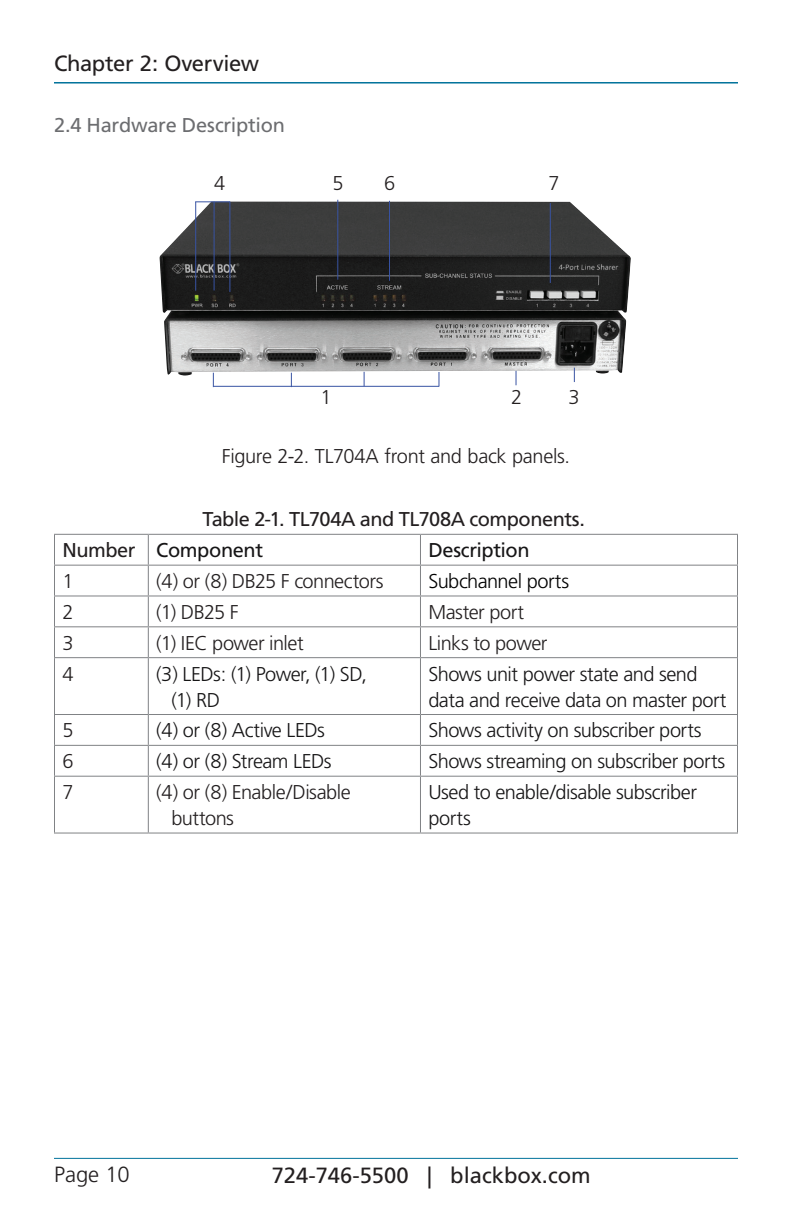
<style>
.page{position:relative;width:792px;height:1224px;background:#fff}
.page>*{position:absolute;margin:0;border:0;box-sizing:border-box;transform-origin:0 0}
.t1{font:22px "Frutiger";color:#231f20}
.t2{font:300 22px "Frutiger";color:#231f20}
.t3{font:300 20px/26px "Frutiger";letter-spacing:-.025em;color:#161516}
.t4{font:300 20px/26px "Frutiger";letter-spacing:-.025em;color:#231f20}
.t5{font:20px/30.8px "Frutiger";letter-spacing:-.025em;color:#231f20}
.t6{font:20px "Frutiger";letter-spacing:-.015em;color:#6c6d70}
.t7{font:300 20px "Frutiger";letter-spacing:-.025em;color:#000}
.t8{font:20px "Frutiger";letter-spacing:-.02em;color:#161516}
.s1{color:#161516}
</style>
<div class="page">
<hr style="left:54px;top:1158px;width:684px;height:1px;background:#00729b">
<hr style="left:54px;top:82px;width:684px;height:2px;background:#00729b">
<img style="left:159px;top:201px;width:472px;height:175px">
<hr style="left:337px;top:200px;width:1px;height:80px;background:#3853a3">
<hr style="left:389px;top:201px;width:1px;height:80px;background:#3853a3">
<hr style="left:550px;top:203px;width:1px;height:80px;background:#3853a3">
<svg style="left:291px;top:373px;width:1px;height:13px"></svg>
<svg style="left:516px;top:371px;width:1px;height:14px"></svg>
<svg style="left:438px;top:372px;width:1px;height:14px"></svg>
<svg style="left:364px;top:372px;width:1px;height:14px"></svg>
<svg style="left:213px;top:373px;width:1px;height:14px"></svg>
<svg style="left:574px;top:368px;width:1px;height:14px"></svg>
<hr style="left:214px;top:386px;width:225px;height:1px;background:#3853a3">
<hr style="left:195px;top:202px;width:1px;height:89px;background:#3853a3">
<hr style="left:229px;top:202px;width:1px;height:90px;background:#3853a3">
<hr style="left:214px;top:202px;width:1px;height:88px;background:#3853a3">
<hr style="left:195px;top:201px;width:35px;height:1px;background:#3853a3">
<hr style="left:54px;top:535px;width:1px;height:30px;background:#808285">
<hr style="left:148px;top:535px;width:1px;height:30px;background:#808285">
<hr style="left:420px;top:535px;width:1px;height:30px;background:#808285">
<hr style="left:737px;top:535px;width:1px;height:30px;background:#808285">
<svg style="left:54px;top:566px;width:1px;height:29px"></svg>
<svg style="left:148px;top:566px;width:1px;height:29px"></svg>
<svg style="left:420px;top:566px;width:1px;height:29px"></svg>
<svg style="left:737px;top:566px;width:1px;height:29px"></svg>
<hr style="left:54px;top:596px;width:1px;height:30px;background:#808285">
<hr style="left:148px;top:596px;width:1px;height:30px;background:#808285">
<hr style="left:420px;top:596px;width:1px;height:30px;background:#808285">
<hr style="left:737px;top:596px;width:1px;height:30px;background:#808285">
<hr style="left:54px;top:627px;width:1px;height:30px;background:#808285">
<hr style="left:148px;top:627px;width:1px;height:30px;background:#808285">
<hr style="left:420px;top:627px;width:1px;height:30px;background:#808285">
<hr style="left:737px;top:627px;width:1px;height:30px;background:#808285">
<hr style="left:54px;top:658px;width:1px;height:56px;background:#808285">
<hr style="left:148px;top:658px;width:1px;height:56px;background:#808285">
<hr style="left:420px;top:658px;width:1px;height:56px;background:#808285">
<hr style="left:737px;top:658px;width:1px;height:56px;background:#808285">
<hr style="left:54px;top:715px;width:1px;height:30px;background:#808285">
<hr style="left:148px;top:715px;width:1px;height:30px;background:#808285">
<hr style="left:420px;top:715px;width:1px;height:30px;background:#808285">
<hr style="left:737px;top:715px;width:1px;height:30px;background:#808285">
<hr style="left:54px;top:746px;width:1px;height:30px;background:#808285">
<hr style="left:148px;top:746px;width:1px;height:30px;background:#808285">
<hr style="left:420px;top:746px;width:1px;height:30px;background:#808285">
<hr style="left:737px;top:746px;width:1px;height:30px;background:#808285">
<hr style="left:54px;top:777px;width:1px;height:56px;background:#808285">
<hr style="left:148px;top:777px;width:1px;height:56px;background:#808285">
<hr style="left:420px;top:777px;width:1px;height:56px;background:#808285">
<hr style="left:737px;top:777px;width:1px;height:56px;background:#808285">
<hr style="left:54px;top:534px;width:94px;height:1px;background:#808285">
<hr style="left:54px;top:565px;width:94px;height:1px;background:#808285">
<hr style="left:54px;top:595px;width:94px;height:1px;background:#808285">
<hr style="left:54px;top:626px;width:94px;height:1px;background:#808285">
<hr style="left:54px;top:657px;width:94px;height:1px;background:#808285">
<hr style="left:54px;top:714px;width:94px;height:1px;background:#808285">
<hr style="left:54px;top:745px;width:94px;height:1px;background:#808285">
<hr style="left:54px;top:776px;width:94px;height:1px;background:#808285">
<hr style="left:54px;top:833px;width:94px;height:1px;background:#808285">
<hr style="left:148px;top:534px;width:272px;height:1px;background:#808285">
<hr style="left:420px;top:534px;width:318px;height:1px;background:#808285">
<hr style="left:148px;top:565px;width:272px;height:1px;background:#808285">
<hr style="left:420px;top:565px;width:318px;height:1px;background:#808285">
<hr style="left:148px;top:595px;width:272px;height:1px;background:#808285">
<hr style="left:420px;top:595px;width:318px;height:1px;background:#808285">
<hr style="left:148px;top:626px;width:272px;height:1px;background:#808285">
<hr style="left:420px;top:626px;width:318px;height:1px;background:#808285">
<hr style="left:148px;top:657px;width:272px;height:1px;background:#808285">
<hr style="left:420px;top:657px;width:318px;height:1px;background:#808285">
<hr style="left:148px;top:714px;width:272px;height:1px;background:#808285">
<hr style="left:420px;top:714px;width:318px;height:1px;background:#808285">
<hr style="left:148px;top:745px;width:272px;height:1px;background:#808285">
<hr style="left:420px;top:745px;width:318px;height:1px;background:#808285">
<hr style="left:148px;top:776px;width:272px;height:1px;background:#808285">
<hr style="left:420px;top:776px;width:318px;height:1px;background:#808285">
<hr style="left:148px;top:833px;width:272px;height:1px;background:#808285">
<hr style="left:420px;top:833px;width:318px;height:1px;background:#808285">
<p class="t1" style="left:54px;top:50px;width:207px">Chapter 2: Overview</p>
<p class="t6" style="left:54px;top:113px;width:233px">2.4 Hardware Description</p>
<p class="t4" style="left:214px;top:171px;width:13px">4</p>
<p class="t4" style="left:333px;top:171px;width:13px">5</p>
<p class="t4" style="left:384px;top:171px;width:13px">6</p>
<p class="t4" style="left:549px;top:171px;width:13px">7</p>
<p class="t4" style="left:321px;top:384px;width:13px">1</p>
<p class="t4" style="left:511px;top:384px;width:13px">2</p>
<p class="t4" style="left:569px;top:384px;width:13px">3</p>
<p class="t4" style="left:222px;top:443px;width:350px">Figure 2-2. TL704A front and back panels.</p>
<p class="t5" style="left:62px;top:504px;width:524px;text-indent:140px">Table 2-1. TL704A and TL708A components.<br>Number <span class="s1">Component</span></p>
<p class="t8" style="left:428px;top:539px;width:103px">Description</p>
<p class="t4" style="left:62px;top:568px;width:13px">1</p>
<p class="t4" style="left:156px;top:568px;width:229px">(4) or (8) DB25 F connectors</p>
<p class="t7" style="left:428px;top:570px;width:142px">Subchannel ports</p>
<p class="t4" style="left:62px;top:599px;width:13px">2</p>
<p class="t4" style="left:156px;top:599px;width:84px">(1) DB25 F</p>
<p class="t4" style="left:428px;top:599px;width:97px">Master port</p>
<p class="t4" style="left:62px;top:630px;width:13px">3</p>
<p class="t4" style="left:156px;top:630px;width:149px">(1) IEC power inlet</p>
<p class="t4" style="left:428px;top:630px;width:121px">Links to power</p>
<p class="t4" style="left:62px;top:661px;width:13px">4</p>
<p class="t3" style="left:171px;top:661px;width:197px;text-indent:-15px">(3) LEDs: (1) Power, (1) SD, (1) RD</p>
<p class="t3" style="left:428px;top:661px;width:300px">Shows unit power state and send data and receive data on master port</p>
<p class="t4" style="left:62px;top:718px;width:13px">5</p>
<p class="t3" style="left:156px;top:718px;width:170px">(4) or (8) Active LEDs</p>
<p class="t3" style="left:428px;top:718px;width:275px">Shows activity on subscriber ports</p>
<p class="t4" style="left:62px;top:749px;width:13px">6</p>
<p class="t3" style="left:156px;top:749px;width:177px">(4) or (8) Stream LEDs</p>
<p class="t3" style="left:428px;top:749px;width:298px">Shows streaming on subscriber ports</p>
<p class="t4" style="left:62px;top:780px;width:13px">7</p>
<p class="t4" style="left:171px;top:780px;width:181px;text-indent:-15px">(4) or (8) Enable/Disable buttons</p>
<p class="t3" style="left:428px;top:780px;width:270px">Used to enable/disable subscriber ports</p>
<p class="t2" style="left:54px;top:1162px;width:77px">Page 10</p>
<p class="t1" style="left:272px;top:1163px;width:321px">724-746-5500 | blackbox.com</p>
</div>
